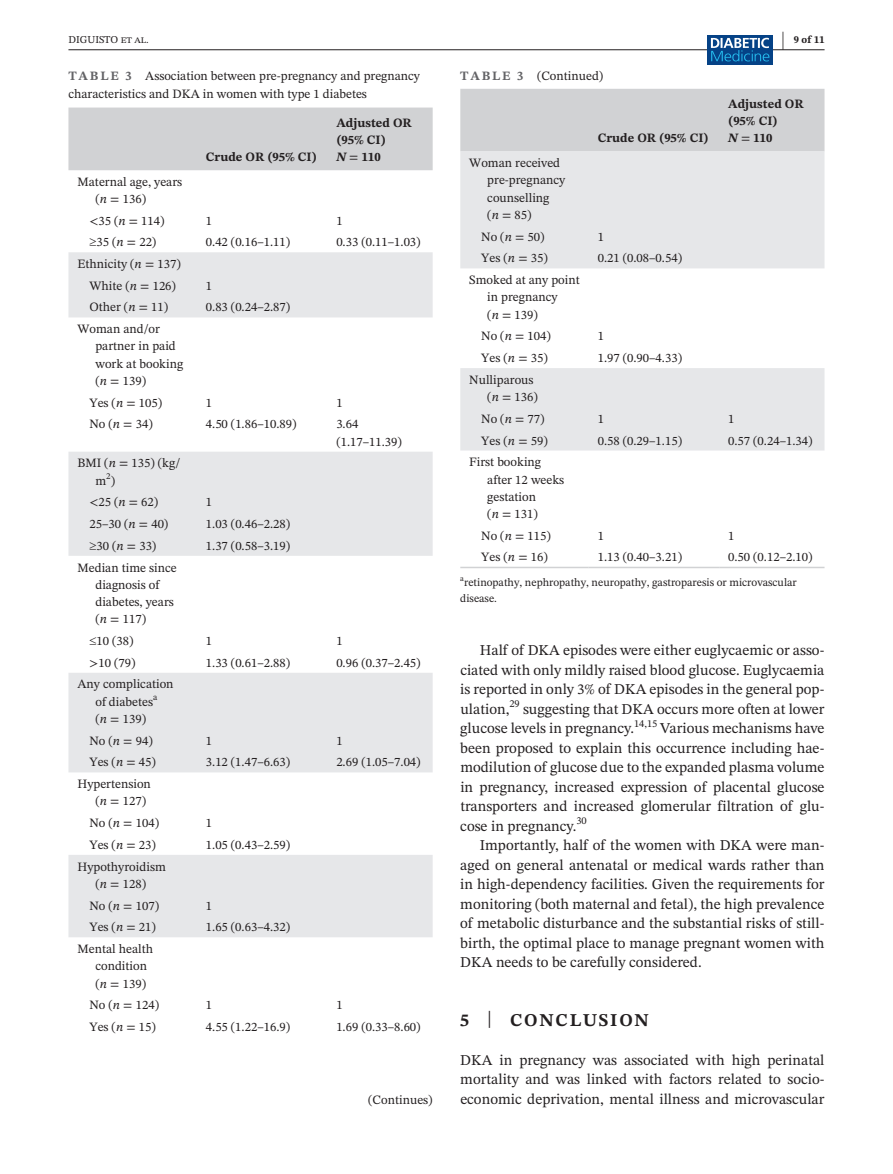
<style>
.page{position:relative;width:893px;height:1174px;background:#fff}
.page>*{position:absolute;margin:0;border:0;box-sizing:border-box;transform-origin:0 0}
.t1{font:700 21px "STIX Two Text";color:#231f20;scale:.42 1}
.t2{font:700 18px "STIX Two Text";letter-spacing:.1em;color:#231f20}
.t3{font:15px/19.5px "STIX Two Text";color:#231f20;text-align:justify}
.t4{font:12.75px/17.2px "STIX Two Text";color:#231f20}
.t5{font:700 12.75px/17.2px "STIX Two Text";color:#231f20}
.t6{font:11.25px/15.8px "STIX Two Text";color:#231f20}
.t7{font:10.5px "STIX Two Text";color:#231f20}
.t8{font:700 10.5px "STIX Two Text";color:#231f20}
.t9{font:7.8px "STIX Two Text";color:#231f20}
.s1{font-weight:700;color:#636366}
.s2{font-style:italic}
.s3{font-weight:400}
.s4{font-weight:400;font-size:23.7px}
</style>
<div class="page">
<hr style="left:68px;top:49px;width:756px;height:1px;background:#231f20">
<div style="left:707px;top:35px;width:65px;height:30px;background:#054286"></div>
<svg style="left:711px;top:38px;width:58px;height:23px"></svg>
<div style="left:68px;top:108px;width:365px;height:62px;background:#d1d2d4"></div>
<svg style="left:68px;top:252px;width:365px;height:685px;fill:#e6e7e9"></svg>
<div style="left:460px;top:89px;width:364px;height:62px;background:#d1d2d4"></div>
<svg style="left:460px;top:151px;width:364px;height:299px;fill:#e6e7e9"></svg>
<hr style="left:460px;top:567px;width:129px;height:1px;background:#d1d2d4">
<hr style="left:589px;top:567px;width:130px;height:1px;background:#d1d2d4">
<hr style="left:719px;top:567px;width:105px;height:1px;background:#d1d2d4">
<h1 class="t1" style="left:782px;top:24px;width:8px">|</h1>
<p class="t7" style="left:68px;top:32px;width:82px">DIGUISTO et al.</p>
<p class="t8" style="left:794px;top:32px;width:32px">9 of 11</p>
<p class="t4" style="left:68px;top:66px;width:353px;line-height:18px"><span class="s1">TABLE 3</span> Association between pre-pregnancy and pregnancy characteristics and DKA in women with type 1 diabetes</p>
<p class="t5" style="left:206px;top:148px;width:113px">Crude OR (95% CI)</p>
<p class="t5" style="left:336px;top:114px;width:77px">Adjusted OR (95% CI)<br><span class="s2">N</span> <span class="s3">=</span> 110</p>
<p class="t4" style="left:95px;top:173px;width:88px;text-indent:-18px">Maternal age, years (<span class="s2">n</span> = 136)</p>
<p class="t4" style="left:89px;top:212px;width:77px">&lt;35 (<span class="s2">n</span> = 114)</p>
<p class="t4" style="left:206px;top:212px;width:8px">1</p>
<p class="t4" style="left:336px;top:212px;width:8px">1</p>
<p class="t4" style="left:89px;top:233px;width:68px">≥35 (<span class="s2">n</span> = 22)</p>
<p class="t4" style="left:206px;top:233px;width:86px">0.42 (0.16–1.11)</p>
<p class="t4" style="left:336px;top:233px;width:86px">0.33 (0.11–1.03)</p>
<p class="t4" style="left:77px;top:253px;width:105px;line-height:21.8px;text-align:center">Ethnicity (<span class="s2">n</span> = 137)<br>White (<span class="s2">n</span> = 126)</p>
<p class="t4" style="left:206px;top:277px;width:8px">1</p>
<p class="t4" style="left:89px;top:298px;width:80px">Other (<span class="s2">n</span> = 11)</p>
<p class="t4" style="left:206px;top:298px;width:86px">0.83 (0.24–2.87)</p>
<p class="t4" style="left:95px;top:320px;width:89px;text-indent:-18px">Woman and/or partner in paid work at booking (<span class="s2">n</span> = 139)</p>
<p class="t4" style="left:89px;top:394px;width:74px">Yes (<span class="s2">n</span> = 105)</p>
<p class="t4" style="left:206px;top:394px;width:8px">1</p>
<p class="t4" style="left:336px;top:394px;width:8px">1</p>
<p class="t4" style="left:89px;top:415px;width:65px">No (<span class="s2">n</span> = 34)</p>
<p class="t4" style="left:206px;top:415px;width:92px">4.50 (1.86–10.89)</p>
<p class="t4" style="left:336px;top:415px;width:67px">3.64 (1.17–11.39)</p>
<p class="t4" style="left:95px;top:454px;width:86px;text-indent:-18px">BMI (<span class="s2">n</span> = 135) (kg/ m<sup>2</sup>)</p>
<p class="t4" style="left:89px;top:493px;width:70px">&lt;25 (<span class="s2">n</span> = 62)</p>
<p class="t4" style="left:206px;top:493px;width:8px">1</p>
<p class="t4" style="left:89px;top:515px;width:80px">25–30 (<span class="s2">n</span> = 40)</p>
<p class="t4" style="left:206px;top:515px;width:86px">1.03 (0.46–2.28)</p>
<p class="t4" style="left:89px;top:537px;width:68px">≥30 (<span class="s2">n</span> = 33)</p>
<p class="t4" style="left:206px;top:537px;width:86px">1.37 (0.58–3.19)</p>
<p class="t4" style="left:95px;top:558px;width:83px;text-indent:-18px">Median time since diagnosis of diabetes, years (<span class="s2">n</span> = 117)</p>
<p class="t4" style="left:89px;top:632px;width:45px">≤10 (38)</p>
<p class="t4" style="left:206px;top:632px;width:8px">1</p>
<p class="t4" style="left:336px;top:632px;width:8px">1</p>
<p class="t4" style="left:89px;top:654px;width:47px">&gt;10 (79)</p>
<p class="t4" style="left:206px;top:654px;width:86px">1.33 (0.61–2.88)</p>
<p class="t4" style="left:336px;top:654px;width:86px">0.96 (0.37–2.45)</p>
<p class="t4" style="left:95px;top:675px;width:80px;text-indent:-18px">Any complication of diabetes<sup>a<br></sup>(<span class="s2">n</span> = 139)</p>
<p class="t4" style="left:89px;top:732px;width:65px">No (<span class="s2">n</span> = 94)</p>
<p class="t4" style="left:206px;top:732px;width:8px">1</p>
<p class="t4" style="left:336px;top:732px;width:8px">1</p>
<p class="t4" style="left:89px;top:753px;width:68px">Yes (<span class="s2">n</span> = 45)</p>
<p class="t4" style="left:206px;top:753px;width:86px">3.12 (1.47–6.63)</p>
<p class="t4" style="left:336px;top:753px;width:86px">2.69 (1.05–7.04)</p>
<p class="t4" style="left:95px;top:775px;width:57px;text-indent:-18px">Hypertension (<span class="s2">n</span> = 127)</p>
<p class="t4" style="left:89px;top:814px;width:71px">No (<span class="s2">n</span> = 104)</p>
<p class="t4" style="left:206px;top:814px;width:8px">1</p>
<p class="t4" style="left:89px;top:836px;width:68px">Yes (<span class="s2">n</span> = 23)</p>
<p class="t4" style="left:206px;top:836px;width:86px">1.05 (0.43–2.59)</p>
<p class="t4" style="left:77px;top:857px;width:90px;text-align:center">Hypothyroidism (<span class="s2">n</span> = 128)</p>
<p class="t4" style="left:89px;top:896px;width:71px">No (<span class="s2">n</span> = 107)</p>
<p class="t4" style="left:206px;top:896px;width:8px">1</p>
<p class="t4" style="left:89px;top:918px;width:68px">Yes (<span class="s2">n</span> = 21)</p>
<p class="t4" style="left:206px;top:918px;width:86px">1.65 (0.63–4.32)</p>
<p class="t4" style="left:95px;top:940px;width:59px;text-indent:-18px">Mental health condition (<span class="s2">n</span> = 139)</p>
<p class="t4" style="left:89px;top:996px;width:71px">No (<span class="s2">n</span> = 124)</p>
<p class="t4" style="left:206px;top:996px;width:8px">1</p>
<p class="t4" style="left:336px;top:996px;width:8px">1</p>
<p class="t4" style="left:89px;top:1018px;width:68px">Yes (<span class="s2">n</span> = 15)</p>
<p class="t4" style="left:206px;top:1018px;width:86px">4.55 (1.22–16.9)</p>
<p class="t4" style="left:336px;top:1018px;width:86px">1.69 (0.33–8.60)</p>
<p class="t4" style="left:368px;top:1091px;width:66px">(Continues)</p>
<p class="t4" style="left:460px;top:67px;width:144px"><span class="s1">TABLE 3</span> (Continued)</p>
<p class="t5" style="left:598px;top:130px;width:113px">Crude OR (95% CI)</p>
<p class="t5" style="left:728px;top:95px;width:77px">Adjusted OR (95% CI)<br><span class="s2">N</span> <span class="s3">=</span> 110</p>
<p class="t4" style="left:487px;top:154px;width:80px;text-indent:-18px">Woman received pre-pregnancy counselling<br>(<span class="s2">n</span> = 85)</p>
<p class="t4" style="left:481px;top:228px;width:65px">No (<span class="s2">n</span> = 50)</p>
<p class="t4" style="left:598px;top:228px;width:8px">1</p>
<p class="t4" style="left:481px;top:249px;width:68px">Yes (<span class="s2">n</span> = 35)</p>
<p class="t4" style="left:598px;top:249px;width:86px">0.21 (0.08–0.54)</p>
<p class="t4" style="left:487px;top:271px;width:94px;text-indent:-18px">Smoked at any point in pregnancy<br>(<span class="s2">n</span> = 139)</p>
<p class="t4" style="left:481px;top:327px;width:71px">No (<span class="s2">n</span> = 104)</p>
<p class="t4" style="left:598px;top:327px;width:8px">1</p>
<p class="t4" style="left:481px;top:349px;width:68px">Yes (<span class="s2">n</span> = 35)</p>
<p class="t4" style="left:598px;top:349px;width:86px">1.97 (0.90–4.33)</p>
<p class="t4" style="left:487px;top:371px;width:52px;text-indent:-18px">Nulliparous (<span class="s2">n</span> = 136)</p>
<p class="t4" style="left:481px;top:410px;width:65px">No (<span class="s2">n</span> = 77)</p>
<p class="t4" style="left:598px;top:410px;width:8px">1</p>
<p class="t4" style="left:728px;top:410px;width:8px">1</p>
<p class="t4" style="left:481px;top:431px;width:68px">Yes (<span class="s2">n</span> = 59)</p>
<p class="t4" style="left:598px;top:431px;width:86px">0.58 (0.29–1.15)</p>
<p class="t4" style="left:728px;top:431px;width:86px">0.57 (0.24–1.34)</p>
<p class="t4" style="left:487px;top:453px;width:79px;text-indent:-18px">First booking after 12 weeks gestation<br>(<span class="s2">n</span> = 131)</p>
<p class="t4" style="left:481px;top:527px;width:71px">No (<span class="s2">n</span> = 115)</p>
<p class="t4" style="left:598px;top:527px;width:8px">1</p>
<p class="t4" style="left:728px;top:527px;width:8px">1</p>
<p class="t4" style="left:481px;top:548px;width:68px">Yes (<span class="s2">n</span> = 16)</p>
<p class="t4" style="left:598px;top:548px;width:86px">1.13 (0.40–3.21)</p>
<p class="t4" style="left:728px;top:548px;width:86px">0.50 (0.12–2.10)</p>
<p class="t9" style="left:460px;top:573px;width:5px">a</p>
<p class="t6" style="left:460px;top:574px;width:338px;text-indent:4px">retinopathy, nephropathy, neuropathy, gastroparesis or microvascular disease.</p>
<p class="t3" style="left:460px;top:640px;width:366px;text-indent:20px">Half of DKA episodes were either euglycaemic or asso&shy;ciated with only mildly raised blood glucose. Euglycaemia is reported in only 3% of DKA episodes in the general pop&shy;ulation,</p>
<p class="t7" style="left:509px;top:696px;width:12px">29</p>
<p class="t3" style="left:460px;top:699px;width:366px;text-indent:63px">suggesting that DKA occurs more often at lower glucose levels in pregnancy.</p>
<p class="t7" style="left:634px;top:715px;width:25px">14,15</p>
<p class="t3" style="left:460px;top:718px;width:366px;text-indent:200px">Various mechanisms have been proposed to explain this occurrence including hae&shy;modilution of glucose due to the expanded plasma volume in pregnancy, increased expression of placental glucose transporters and increased glomerular filtration of glu&shy;cose in pregnancy.</p>
<p class="t7" style="left:576px;top:813px;width:12px">30</p>
<p class="t3" style="left:460px;top:835px;width:366px;text-indent:20px">Importantly, half of the women with DKA were man&shy;aged on general antenatal or medical wards rather than in high-dependency facilities. Given the requirements for monitoring (both maternal and fetal), the high prevalence of metabolic disturbance and the substantial risks of still&shy;birth, the optimal place to manage pregnant women with DKA needs to be carefully considered.</p>
<h2 class="t2" style="left:460px;top:1007px;width:190px">5 <span class="s4">|</span> CONCLUSION</h2>
<p class="t3" style="left:460px;top:1050px;width:366px">DKA in pregnancy was associated with high perinatal mortality and was linked with factors related to socio&shy;economic deprivation, mental illness and microvascular</p>
</div>
